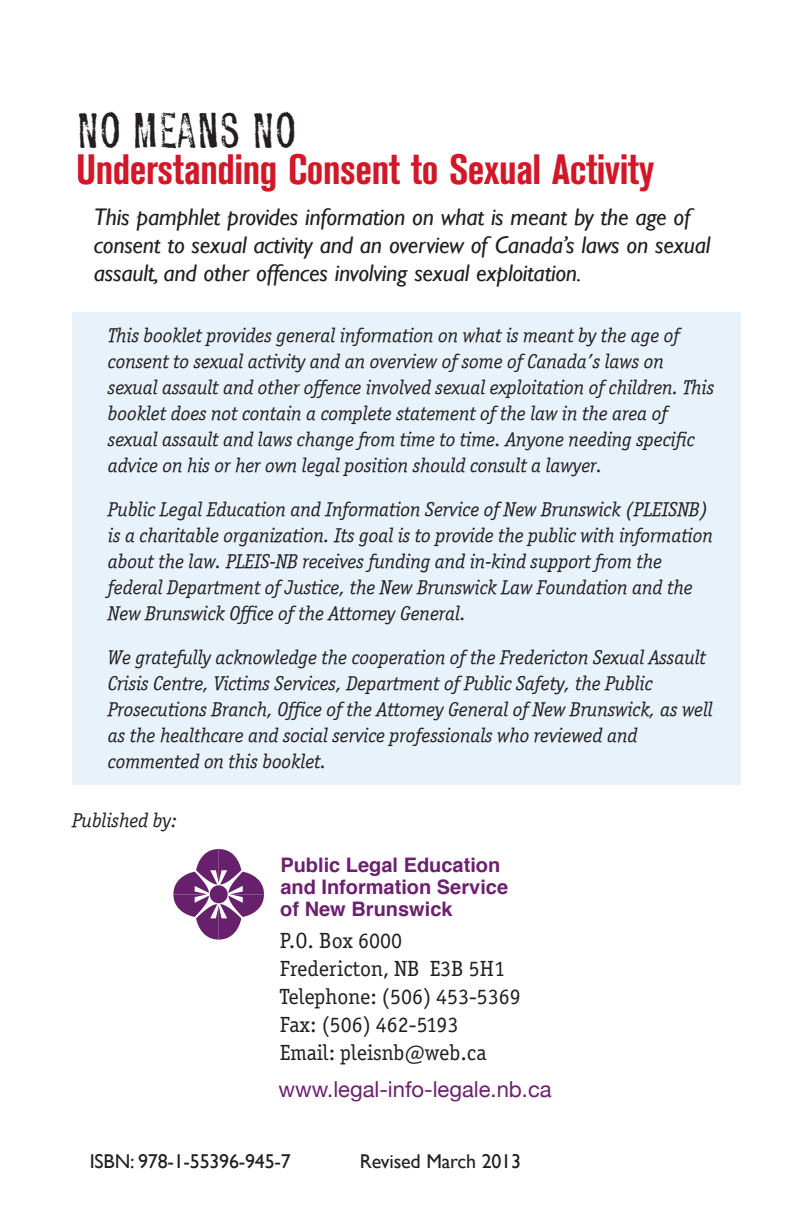
<style>
.page{position:relative;width:792px;height:1224px;background:#fff}
.page>*{position:absolute;margin:0;border:0;box-sizing:border-box;transform-origin:0 0}
.t1{font:44px "Profumo";letter-spacing:-.01em;color:#231f20}
.t2{font:700 condensed 42px "Akzidenz Grotesk BE";letter-spacing:-.01em;color:#d21728}
.t3{font:italic 24px/28px "Gill Sans";letter-spacing:-.01em;color:#231f20}
.t4{font:22px/28px "Officina Ser ITC Std";color:#231f20}
.t5{font:22px "Helvetica Neue";color:#6d206f}
.t6{font:20px/26px "Officina Serif OSITCTT Book It";color:#231f20}
.t7{font:700 20px/22px "Helvetica";color:#6d206f}
.t8{font:20px "Gill Sans";letter-spacing:-.01em;color:#231f20}
</style>
<div class="page">
<div style="left:72px;top:313px;width:668px;height:472px;background:#e7f2fa"></div>
<svg style="left:173px;top:849px;width:91px;height:91px"></svg>
<div style="left:210px;top:885px;width:18px;height:18px;background:#67206c;border-radius:50%"></div>
<h1 class="t1" style="left:76px;top:107px;width:222px">NO MEANS NO</h1>
<h2 class="t2" style="left:76px;top:155px;width:580px">Understanding Consent to Sexual Activity</h2>
<p class="t3" style="left:94px;top:203px;width:618px">This pamphlet provides information on what is meant by the age of consent to sexual activity and an overview of Canada’s laws on sexual assault, and other offences involving sexual exploitation.</p>
<p class="t6" style="left:108px;top:323px;width:608px">This booklet provides general information on what is meant by the age of consent to sexual activity and an overview of some of Canada’s laws on sexual assault and other offence involved sexual exploitation of children. This booklet does not contain a complete statement of the law in the area of sexual assault and laws change from time to time. Anyone needing specific advice on his or her own legal position should consult a lawyer.</p>
<p class="t6" style="left:108px;top:497px;width:606px">Public Legal Education and Information Service of New Brunswick (PLEISNB) is a charitable organization. Its goal is to provide the public with information about the law. PLEIS-NB receives funding and in-kind support from the federal Department of Justice, the New Brunswick Law Foundation and the New Brunswick Office of the Attorney General.</p>
<p class="t6" style="left:108px;top:645px;width:606px">We gratefully acknowledge the cooperation of the Fredericton Sexual Assault Crisis Centre, Victims Services, Department of Public Safety, the Public Prosecutions Branch, Office of the Attorney General of New Brunswick, as well as the healthcare and social service professionals who reviewed and commented on this booklet.</p>
<p class="t6" style="left:72px;top:807px;width:106px">Published by:</p>
<p class="t7" style="left:280px;top:855px;width:229px">Public Legal Education and Information Service of New Brunswick</p>
<p class="t4" style="left:280px;top:928px;width:243px">P.O. Box 6000<br>Fredericton, NB E3B 5H1<br>Telephone: (506) 453-5369<br>Fax: (506) 462-5193<br>Email: pleisnb@web.ca</p>
<p class="t5" style="left:278px;top:1076px;width:275px">www.legal-info-legale.nb.ca</p>
<p class="t8" style="left:90px;top:1150px;width:202px">ISBN: 978-1-55396-945-7</p>
<p class="t8" style="left:360px;top:1150px;width:163px">Revised March 2013</p>
</div>
